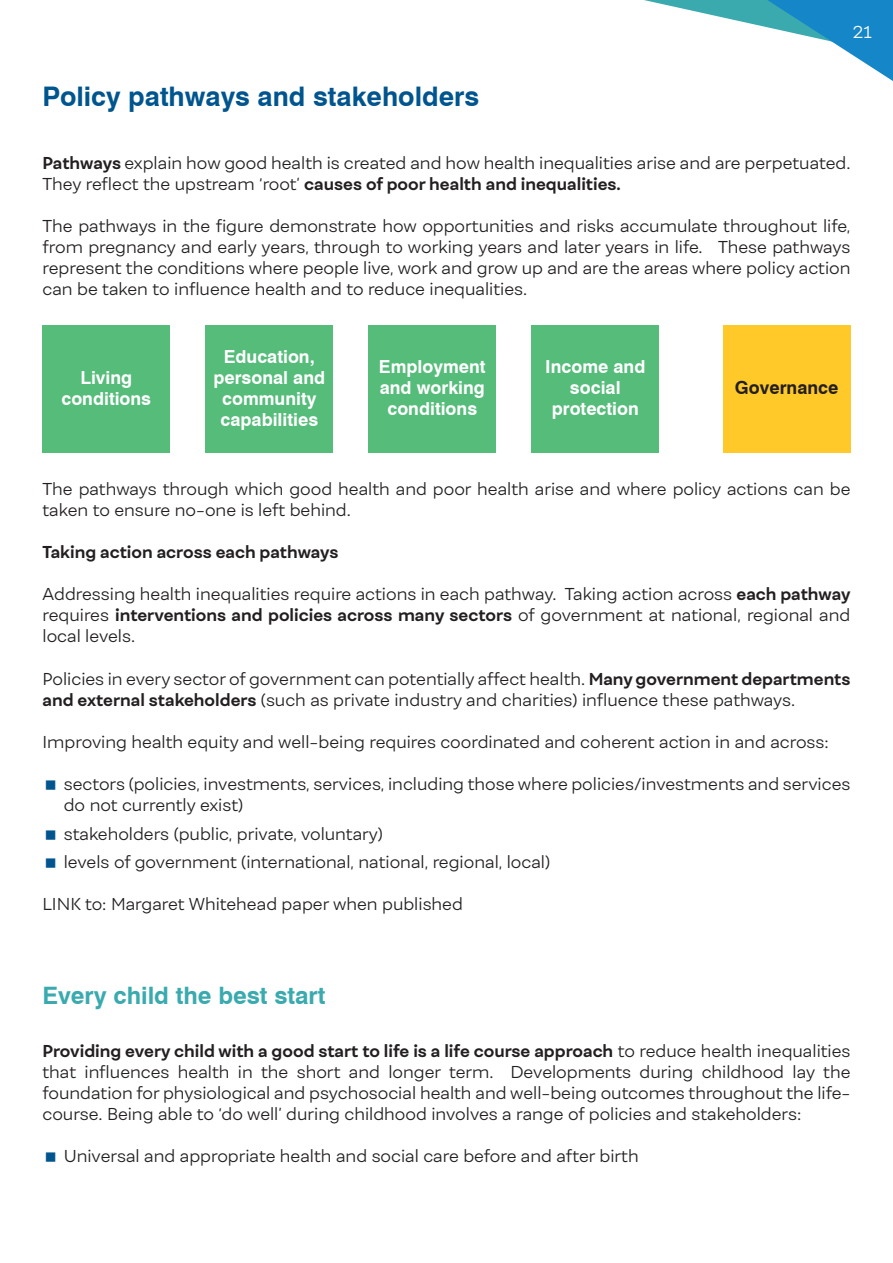
<style>
.page{position:relative;width:893px;height:1263px;background:#fff}
.page>*{position:absolute;margin:0;border:0;box-sizing:border-box;transform-origin:0 0}
.t1{font:700 27px "Swiss 721 BT";color:#00558f}
.t2{font:700 24px "Swiss 721 BT";color:#3aaaaf}
.t3{font:700 18px/21px "Swiss 721 BT";color:#fff;text-align:center}
.t4{font:700 18px "Swiss 721 BT";color:#231f20}
.t5{font:300 16.5px/21px "Fibra";color:#231f20}
.t6{font:700 16.5px "Fibra";color:#231f20}
.t7{font:300 16.5px "Fibra";color:#fff}
.s1{font-weight:700}
</style>
<div class="page">
<svg style="left:644px;top:0;width:249px;height:81px"></svg>
<div style="left:43px;top:325px;width:127px;height:127px;background:#55bc7a"></div>
<div style="left:206px;top:325px;width:127px;height:127px;background:#55bc7a"></div>
<div style="left:369px;top:325px;width:127px;height:127px;background:#55bc7a"></div>
<div style="left:531px;top:325px;width:128px;height:127px;background:#55bc7a"></div>
<div style="left:723px;top:325px;width:127px;height:127px;background:#ffc929"></div>
<h1 class="t1" style="left:43px;top:80px;width:438px">Policy pathways and stakeholders</h1>
<p class="t7" style="left:853px;top:22px;width:20px">21</p>
<p class="t5" style="left:43px;top:152px;width:809px"><span class="s1">Pathways</span> explain how good health is created and how health inequalities arise and are perpetuated.<br>They reflect the upstream ‘root’ <span class="s1">causes of poor health and inequalities.</span></p>
<p class="t5" style="left:43px;top:216px;width:809px;text-align:justify">The pathways in the figure demonstrate how opportunities and risks accumulate throughout life, from pregnancy and early years, through to working years and later years in life. These pathways represent the conditions where people live, work and grow up and are the areas where policy action can be taken to influence health and to reduce inequalities.</p>
<p class="t3" style="left:61px;top:367px;width:91px">Living conditions</p>
<p class="t3" style="left:213px;top:346px;width:113px">Education, personal and community capabilities</p>
<p class="t3" style="left:379px;top:356px;width:108px">Employment and working conditions</p>
<p class="t3" style="left:545px;top:356px;width:102px">Income and social protection</p>
<p class="t4" style="left:735px;top:377px;width:105px">Governance</p>
<p class="t5" style="left:43px;top:478px;width:809px">The pathways through which good health and poor health arise and where policy actions can be taken to ensure no-one is left behind.</p>
<p class="t6" style="left:43px;top:541px;width:298px">Taking action across each pathways</p>
<p class="t5" style="left:43px;top:583px;width:809px;text-align:justify">Addressing health inequalities require actions in each pathway. Taking action across <span class="s1">each pathway </span>requires <span class="s1">interventions and policies across many sectors</span> of government at national, regional and local levels.</p>
<p class="t5" style="left:43px;top:668px;width:809px">Policies in every sector of government can potentially affect health. <span class="s1">Many government departments and external stakeholders</span> (such as private industry and charities) influence these pathways.</p>
<p class="t5" style="left:43px;top:731px;width:788px">Improving health equity and well-being requires coordinated and coherent action in and across:</p>
<p class="t5" style="left:64px;top:773px;width:788px">sectors (policies, investments, services, including those where policies/investments and services do not currently exist)</p>
<p class="t5" style="left:64px;top:819px;width:488px;line-height:28.5px">stakeholders (public, private, voluntary)<br>levels of government (international, national, regional, local)</p>
<p class="t5" style="left:43px;top:893px;width:422px">LINK to: Margaret Whitehead paper when published</p>
<h2 class="t2" style="left:43px;top:981px;width:284px">Every child the best start</h2>
<p class="t5" style="left:43px;top:1040px;width:809px;text-align:justify"><span class="s1">Providing every child with a good start to life is a life course approach</span> to reduce health inequalities that influences health in the short and longer term. Developments during childhood lay the foundation for physiological and psychosocial health and well-being outcomes throughout the life&shy;course. Being able to ‘do well’ during childhood involves a range of policies and stakeholders:</p>
<p class="t5" style="left:64px;top:1145px;width:576px">Universal and appropriate health and social care before and after birth</p>
</div>
